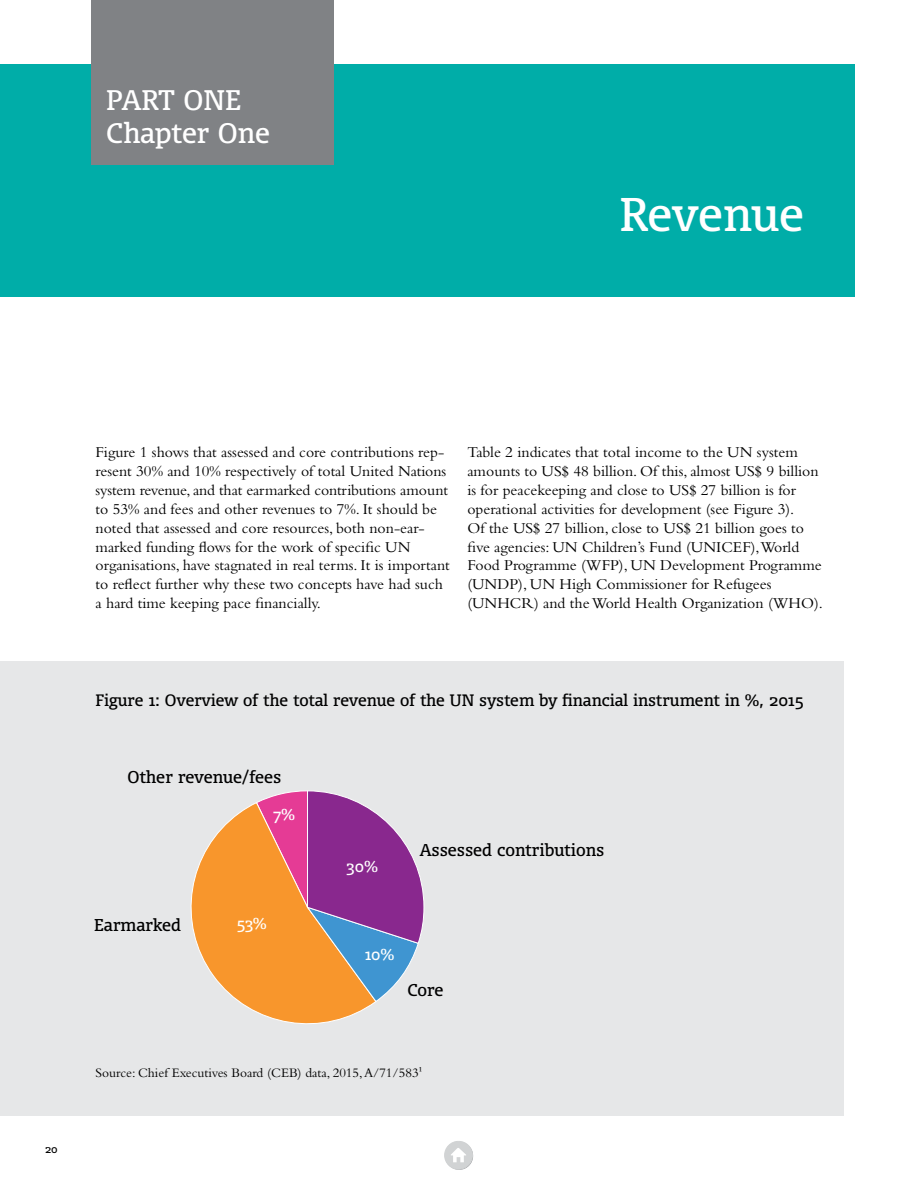
<style>
.page{position:relative;width:918px;height:1188px;background:#fff}
.page>*{position:absolute;margin:0;border:0;box-sizing:border-box;transform-origin:0 0}
.t1{font:45px "Olsen";color:#fff}
.t2{font:27px/32.4px "Olsen";color:#fff}
.t3{font:16.35px "Olsen";color:#000}
.t4{font:15.75px/18.9px "Bembo Std";color:#000}
.t5{font:15.75px "Olsen";color:#000}
.t6{font:15.15px "Olsen";color:#fff}
.t7{font:13.5px "Bembo Std";color:#000}
.t8{font:10.5px "Olsen";color:#000}
</style>
<div class="page">
<div style="left:0;top:64px;width:854px;height:232px;background:#00ada8"></div>
<div style="left:0;top:662px;width:843px;height:454px;background:#e6e7e8"></div>
<svg style="left:191px;top:803px;width:183px;height:221px"></svg>
<svg style="left:255px;top:790px;width:170px;height:213px;background:#b97586"></svg>
<div style="left:91px;top:0;width:242px;height:164px;background:#808285"></div>
<svg style="left:444px;top:1141px;width:29px;height:29px"></svg>
<h2 class="t2" style="left:106px;top:83px;width:165px">PART ONE<br>Chapter One</h2>
<h1 class="t1" style="left:619px;top:184px;width:186px">Revenue</h1>
<p class="t8" style="left:45px;top:1142px;width:14px">20</p>
<p class="t4" style="left:96px;top:442px;width:356px">Figure 1 shows that assessed and core contributions rep&shy;resent 30% and 10% respectively of total United Nations system revenue, and that earmarked contributions amount to 53% and fees and other revenues to 7%. It should be noted that assessed and core resources, both non-ear&shy;marked funding flows for the work of specific UN organisations, have stagnated in real terms. It is important to reflect further why these two concepts have had such a hard time keeping pace financially.</p>
<p class="t4" style="left:467px;top:442px;width:357px">Table 2 indicates that total income to the UN system amounts to US$ 48 billion. Of this, almost US$ 9 billion is for peacekeeping and close to US$ 27 billion is for operational activities for development (see Figure 3).<br>Of the US$ 27 billion, close to US$ 21 billion goes to five agencies: UN Children’s Fund (UNICEF),World Food Programme (WFP), UN Development Programme (UNDP), UN High Commissioner for Refugees (UNHCR) and the World Health Organization (WHO).</p>
<p class="t5" style="left:96px;top:690px;width:709px">Figure 1: Overview of the total revenue of the UN system by financial instrument in %, 2015</p>
<p class="t3" style="left:128px;top:766px;width:155px">Other revenue/fees</p>
<p class="t3" style="left:94px;top:914px;width:88px">Earmarked</p>
<p class="t6" style="left:273px;top:804px;width:23px">7%</p>
<p class="t6" style="left:237px;top:913px;width:31px">53%</p>
<p class="t6" style="left:347px;top:856px;width:33px">30%</p>
<p class="t3" style="left:420px;top:840px;width:186px">Assessed contributions</p>
<p class="t6" style="left:365px;top:944px;width:31px">10%</p>
<p class="t3" style="left:408px;top:979px;width:37px">Core</p>
<p class="t7" style="left:96px;top:1065px;width:329px">Source: Chief Executives Board (CEB) data, 2015, A/71/583¹</p>
</div>
